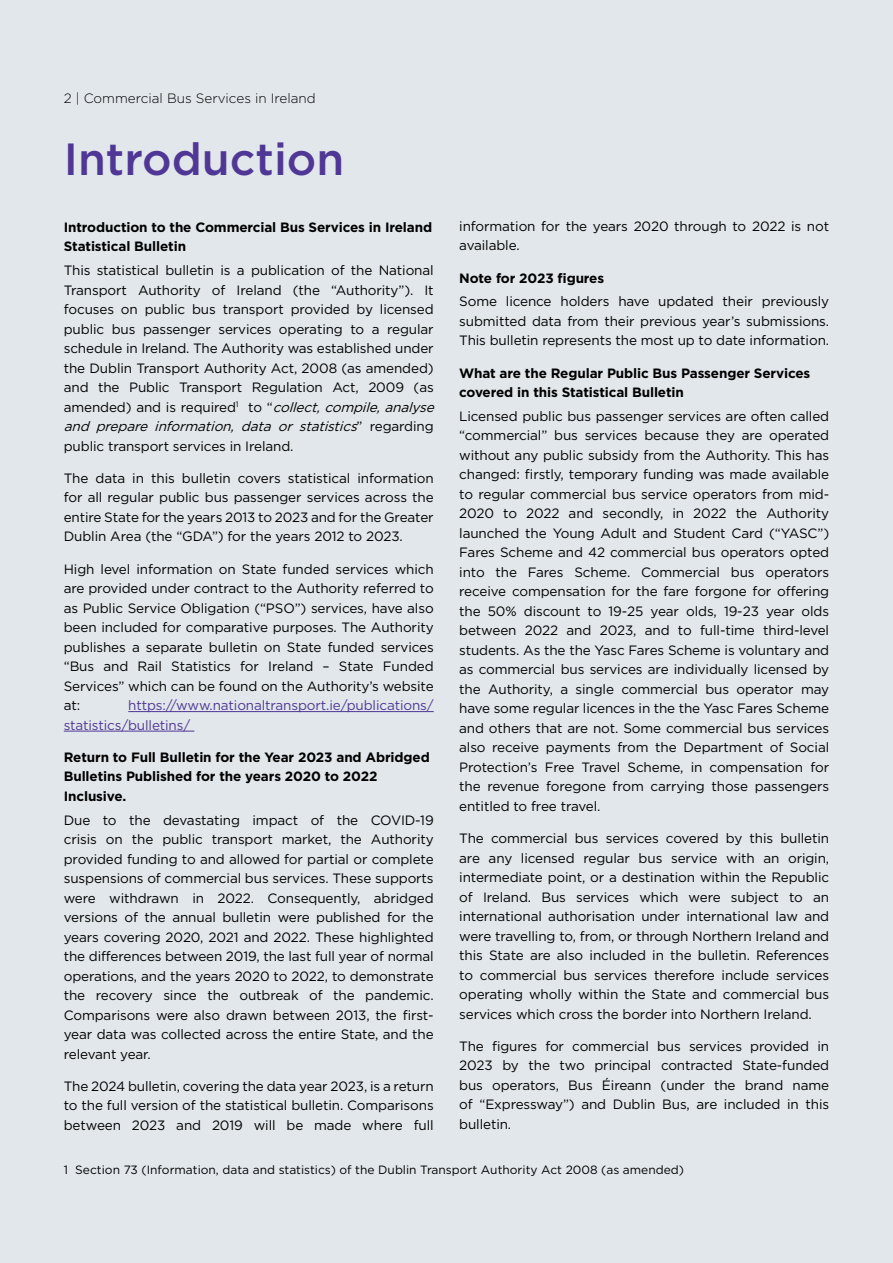
<style>
.page{position:relative;width:893px;height:1263px;background:#e1e7ea}
.page>*{position:absolute;margin:0;border:0;box-sizing:border-box;transform-origin:0 0}
.t1{font:500 45px "Gotham";color:#503795}
.t2{font:13.5px/19.5px "Gotham Pro";letter-spacing:-.01em;color:#000;text-align:justify}
.t3{font:700 13.5px/19.5px "Gotham";letter-spacing:-.01em;color:#000}
.t4{font:13.5px/19.5px "Gotham";letter-spacing:-.01em;color:#503795}
.t5{font:300 13.5px "Gotham";color:#000}
.t6{font:12px "Gotham";color:#000}
.s1{font-style:italic}
</style>
<div class="page">
<hr style="left:128px;top:711px;width:306px;height:1px;background:#503795">
<hr style="left:64px;top:731px;width:130px;height:1px;background:#503795">
<p class="t5" style="left:64px;top:90px;width:253px">2 | Commercial Bus Services in Ireland</p>
<h1 class="t1" style="left:64px;top:129px;width:282px">Introduction</h1>
<p class="t2" style="left:459px;top:216px;width:371px">information for the years 2020 through to 2022 is not available.</p>
<p class="t3" style="left:459px;top:268px;width:146px">Note for 2023 figures</p>
<p class="t2" style="left:459px;top:292px;width:371px">Some licence holders have updated their previously submitted data from their previous year’s submissions.<br>This bulletin represents the most up to date information.</p>
<p class="t3" style="left:459px;top:363px;width:353px">What are the Regular Public Bus Passenger Services covered in this Statistical Bulletin</p>
<p class="t2" style="left:459px;top:406px;width:371px">Licensed public bus passenger services are often called “commercial” bus services because they are operated without any public subsidy from the Authority. This has changed: firstly, temporary funding was made available to regular commercial bus service operators from mid-2020 to 2022 and secondly, in 2022 the Authority launched the Young Adult and Student Card (“YASC”)<br>Fares Scheme and 42 commercial bus operators opted into the Fares Scheme. Commercial bus operators receive compensation for the fare forgone for offering the 50% discount to 19-25 year olds, 19-23 year olds between 2022 and 2023, and to full-time third-level students. As the the Yasc Fares Scheme is voluntary and as commercial bus services are individually licensed by the Authority, a single commercial bus operator may have some regular licences in the the Yasc Fares Scheme and others that are not. Some commercial bus services also receive payments from the Department of Social Protection’s Free Travel Scheme, in compensation for the revenue foregone from carrying those passengers entitled to free travel.</p>
<p class="t2" style="left:459px;top:829px;width:371px">The commercial bus services covered by this bulletin are any licensed regular bus service with an origin, intermediate point, or a destination within the Republic of Ireland. Bus services which were subject to an international authorisation under international law and were travelling to, from, or through Northern Ireland and this State are also included in the bulletin. References to commercial bus services therefore include services operating wholly within the State and commercial bus services which cross the border into Northern Ireland.</p>
<p class="t2" style="left:459px;top:1036px;width:371px">The figures for commercial bus services provided in 2023 by the two principal contracted State-funded bus operators, Bus Éireann (under the brand name of “Expressway”) and Dublin Bus, are included in this bulletin.</p>
<p class="t3" style="left:64px;top:217px;width:370px">Introduction to the Commercial Bus Services in Ireland<br>Statistical Bulletin</p>
<p class="t2" style="left:64px;top:261px;width:376px;text-align:left">This statistical bulletin is a publication of the National Transport Authority of Ireland (the “Authority”). It focuses on public bus transport provided by licensed public bus passenger services operating to a regular schedule in Ireland. The Authority was established under the Dublin Transport Authority Act, 2008 (as amended) and the Public Transport Regulation Act, 2009 (as a m e n d e d ) a n d i s re q u i re d <sup>1</sup> to “ <span class="s1">collect,compile,analyse and prepare information, data or statistics</span>” r e g a r d i n g public transport services in Ireland.</p>
<p class="t2" style="left:64px;top:468px;width:371px">The data in this bulletin covers statistical information for all regular public bus passenger services across the entire State for the years 2013 to 2023 and for the Greater Dublin Area (the “GDA”) for the years 2012 to 2023.</p>
<p class="t2" style="left:64px;top:559px;width:371px">High level information on State funded services which are provided under contract to the Authority referred to as Public Service Obligation (“PSO”) services, have also been included for comparative purposes. The Authority publishes a separate bulletin on State funded services “Bus and Rail Statistics for Ireland – State Funded Services” which can be found on the Authority’s website at:</p>
<p class="t4" style="left:64px;top:695px;width:371px;text-indent:64px">https://www.nationaltransport.ie/publications/ statistics/bulletins/</p>
<p class="t3" style="left:64px;top:747px;width:367px">Return to Full Bulletin for the Year 2023 and Abridged<br>Bulletins Published for the years 2020 to 2022<br>Inclusive.</p>
<p class="t2" style="left:64px;top:810px;width:371px">Due to the devastating impact of the COVID-19 crisis on the public transport market, the Authority provided funding to and allowed for partial or complete suspensions of commercial bus services. These supports were withdrawn in 2022. Consequently, abridged versions of the annual bulletin were published for the years covering 2020, 2021 and 2022. These highlighted the differences between 2019, the last full year of normal operations, and the years 2020 to 2022, to demonstrate the recovery since the outbreak of the pandemic.<br>Comparisons were also drawn between 2013, the first&shy;year data was collected across the entire State, and the relevant year.</p>
<p class="t2" style="left:64px;top:1076px;width:371px">The 2024 bulletin, covering the data year 2023, is a return to the full version of the statistical bulletin. Comparisons between 2023 and 2019 will be made where full</p>
<p class="t6" style="left:64px;top:1162px;width:622px">1 Section 73 (Information, data and statistics) of the Dublin Transport Authority Act 2008 (as amended)</p>
</div>
